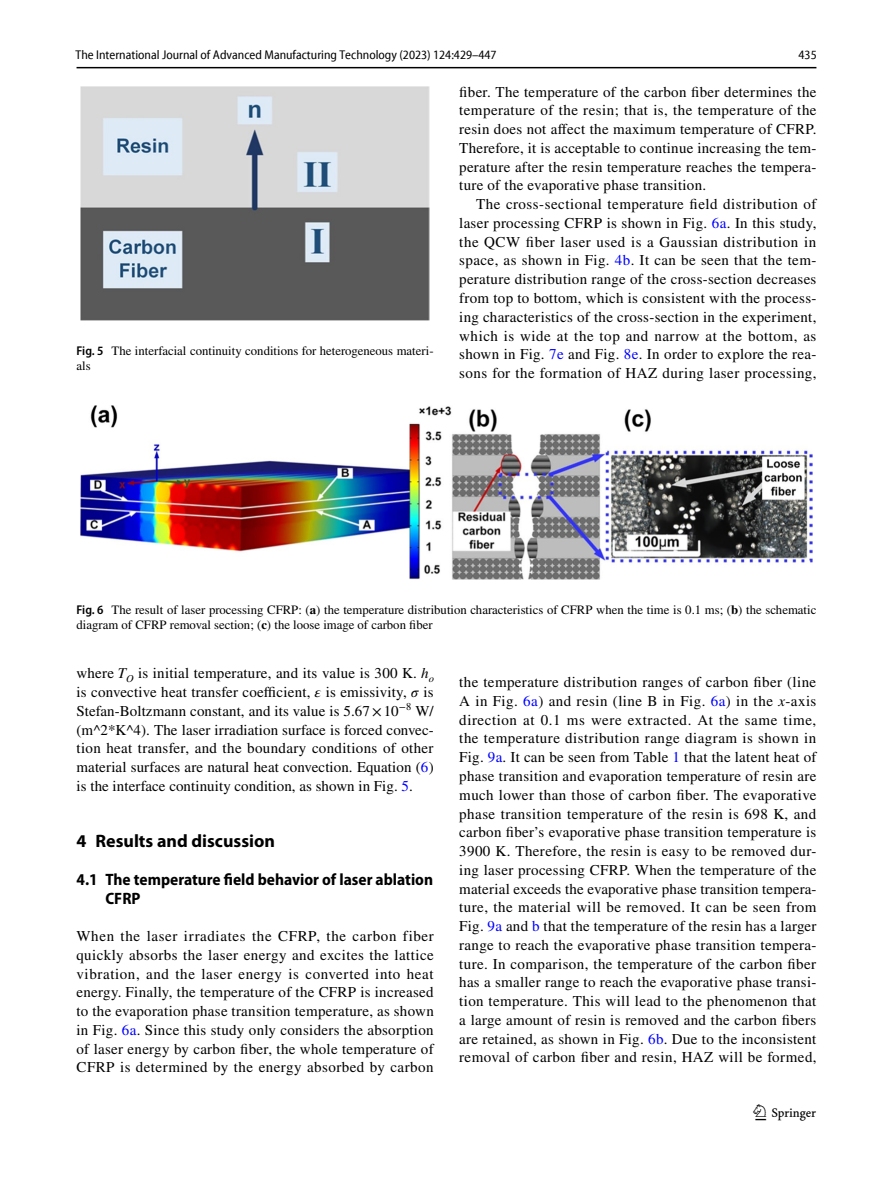
<style>
.page{position:relative;width:893px;height:1187px;background:#fff}
.page>*{position:absolute;margin:0;border:0;box-sizing:border-box;transform-origin:0 0}
.t1{font:22.5px "Springnew Regular 3";color:#000}
.t2{font:700 18px "Myriad Pro";color:#000}
.t3{font:700 semi-condensed 16.5px/18.8px "Myriad Pro";color:#000}
.t4{font:15px/18.8px "STIX";letter-spacing:.02em;color:#000;text-align:justify}
.t5{font:12.75px/15px "STIX";color:#000}
.t6{font:semi-condensed 12.75px "Myriad Pro Unic";color:#000}
.s1{font-family:"Myriad Pro";font-weight:600;font-stretch:semi-condensed}
.s2{color:#00f}
.s3{font-weight:700}
.s4{font-family:"STIX General Italic 31"}
.s5{font-family:"STIX General Italic 32"}
.s6{font-family:"STIX Math Italic 13"}
.s7{font-family:"STIX Math Italic 14"}
.s8{font-style:italic}
</style>
<div class="page">
<hr style="left:77px;top:67px;width:739px;height:1px;background:#000">
<img style="left:81px;top:87px;width:348px;height:233px">
<img style="left:81px;top:406px;width:731px;height:173px">
<p class="t6" style="left:76px;top:50px;width:423px">The International Journal of Advanced Manufacturing Technology (2023) 124:429–447</p>
<p class="t6" style="left:798px;top:50px;width:20px">435</p>
<p class="t5" style="left:77px;top:344px;width:359px"><span class="s1">Fig. 5</span> The interfacial continuity conditions for heterogeneous materi&shy;als</p>
<p class="t4" style="left:459px;top:83px;width:359px">fiber. The temperature of the carbon fiber determines the temperature of the resin; that is, the temperature of the resin does not affect the maximum temperature of CFRP.<br>Therefore, it is acceptable to continue increasing the tem&shy;perature after the resin temperature reaches the tempera&shy;ture of the evaporative phase transition.</p>
<p class="t4" style="left:459px;top:196px;width:359px;text-indent:17px">The cross-sectional temperature field distribution of laser processing CFRP is shown in Fig. <span class="s2">6a</span>. In this study, the QCW fiber laser used is a Gaussian distribution in space, as shown in Fig. <span class="s2">4b</span>. It can be seen that the tem&shy;perature distribution range of the cross-section decreases from top to bottom, which is consistent with the process&shy;ing characteristics of the cross-section in the experiment, which is wide at the top and narrow at the bottom, as shown in Fig. <span class="s2">7e</span> and Fig. <span class="s2">8e</span>. In order to explore the rea&shy;sons for the formation of HAZ during laser processing,</p>
<p class="t5" style="left:77px;top:603px;width:741px"><span class="s1">Fig. 6</span> The result of laser processing CFRP: (<span class="s3">a</span>) the temperature distribution characteristics of CFRP when the time is 0.1 ms; (<span class="s3">b</span>) the schematic diagram of CFRP removal section; (<span class="s3">c</span>) the loose image of carbon fiber</p>
<p class="t4" style="left:77px;top:665px;width:359px">where <span class="s4">T</span><sub>O</sub> is initial temperature, and its value is 300 K. <span class="s5">h</span><sub>o </sub>is convective heat transfer coefficient, <span class="s6">𝜀</span> is emissivity, <span class="s7">𝜎</span> is Stefan-Boltzmann constant, and its value is 5.67× -10<sup>−8</sup> W/ (m^2*K^4). The laser irradiation surface is forced convec&shy;tion heat transfer, and the boundary conditions of other material surfaces are natural heat convection. Equation (<span class="s2">6</span>) is the interface continuity condition, as shown in Fig. <span class="s2">5</span>.</p>
<p class="t2" style="left:77px;top:829px;width:200px">4 Results and discussion</p>
<p class="t3" style="left:105px;top:870px;width:329px;text-indent:-29px">4.1 The temperature field behavior of laser ablation<br>CFRP</p>
<p class="t4" style="left:77px;top:927px;width:359px">When the laser irradiates the CFRP, the carbon fiber quickly absorbs the laser energy and excites the lattice vibration, and the laser energy is converted into heat energy. Finally, the temperature of the CFRP is increased to the evaporation phase transition temperature, as shown in Fig. <span class="s2">6a</span>. Since this study only considers the absorption of laser energy by carbon fiber, the whole temperature of CFRP is determined by the energy absorbed by carbon</p>
<p class="t4" style="left:459px;top:673px;width:359px">the temperature distribution ranges of carbon fiber (line A in Fig. <span class="s2">6a</span>) and resin (line B in Fig. <span class="s2">6a</span>) in the <span class="s8">x</span>-axis direction at 0.1 ms were extracted. At the same time, the temperature distribution range diagram is shown in Fig. <span class="s2">9a</span>. It can be seen from Table <span class="s2">1</span> that the latent heat of phase transition and evaporation temperature of resin are much lower than those of carbon fiber. The evaporative phase transition temperature of the resin is 698 K, and carbon fiber’s evaporative phase transition temperature is 3900 K. Therefore, the resin is easy to be removed dur&shy;ing laser processing CFRP. When the temperature of the material exceeds the evaporative phase transition tempera&shy;ture, the material will be removed. It can be seen from Fig. <span class="s2">9a</span> and <span class="s2">b</span> that the temperature of the resin has a larger range to reach the evaporative phase transition tempera&shy;ture. In comparison, the temperature of the carbon fiber has a smaller range to reach the evaporative phase transi&shy;tion temperature. This will lead to the phenomenon that a large amount of resin is removed and the carbon fibers are retained, as shown in Fig. <span class="s2">6b</span>. Due to the inconsistent removal of carbon fiber and resin, HAZ will be formed,</p>
<h1 class="t1" style="left:755px;top:1104px;width:62px">1 3</h1>
</div>
